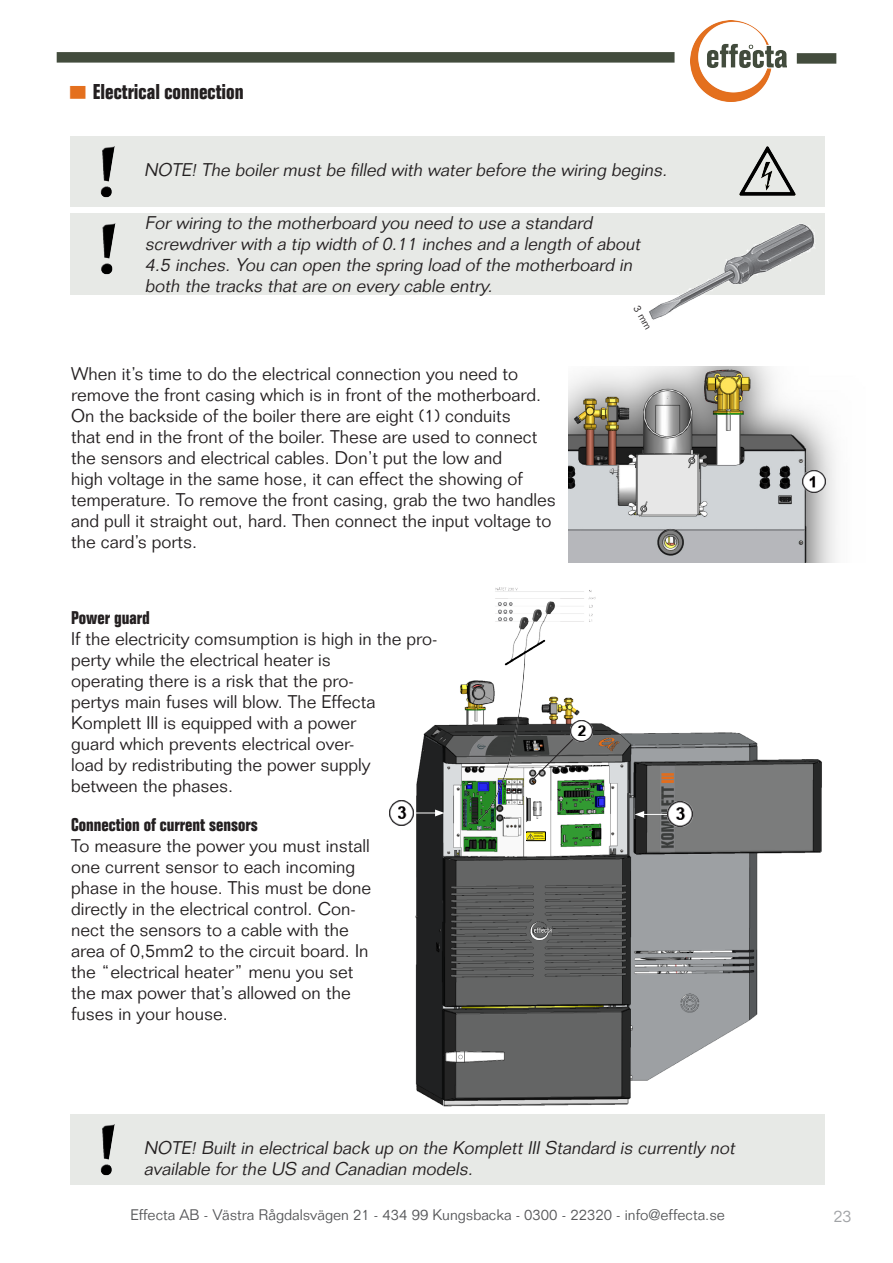
<style>
.page{position:relative;width:893px;height:1263px;background:#fff}
.page>*{position:absolute;margin:0;border:0;box-sizing:border-box;transform-origin:0 0}
.Rubrik{font:700 condensed 21px "Folio Std";color:#231f20}
.Bröd{font:300 18px/21px "Folio Std";color:#231f20}
.Bröd-2{font:italic 300 18px/21px "Folio Std";color:#231f20}
.Rubrik_bröd{font:700 condensed 18px "Folio Std";color:#231f20}
.t1{font:300 16.5px "Folio Std";color:#a1a3a6}
.t2{font:300 15px "Folio Std";color:#57585a}
.s1{font-family:"Impact";font-weight:400;font-stretch:normal;color:#e4701e}
</style>
<div class="page">
<div style="left:57px;top:52px;width:618px;height:11px;background:#434c3d"></div>
<div style="left:797px;top:53px;width:39px;height:11px;background:#434c3d"></div>
<img style="left:690px;top:20px;width:97px;height:82px">
<div style="left:70px;top:136px;width:755px;height:70px;background:#e7e9e6"></div>
<img style="left:100px;top:146px;width:15px;height:52px">
<img style="left:739px;top:146px;width:57px;height:50px">
<div style="left:70px;top:214px;width:755px;height:81px;background:#e7e9e6"></div>
<img style="left:101px;top:223px;width:15px;height:52px">
<img style="left:650px;top:224px;width:166px;height:96px">
<img style="left:568px;top:367px;width:268px;height:195px">
<img style="left:803px;top:470px;width:23px;height:23px">
<img style="left:397px;top:683px;width:425px;height:424px">
<img style="left:467px;top:587px;width:131px;height:239px">
<svg style="left:532px;top:736px;width:44px;height:44px"></svg>
<img style="left:571px;top:720px;width:21px;height:22px">
<hr style="left:642px;top:814px;width:36px;height:1px;background:#fff">
<svg style="left:635px;top:811px;width:9px;height:7px"></svg>
<div style="left:526px;top:832px;width:19px;height:9px;background:#f9ea02"></div>
<div style="left:526px;top:832px;width:20px;height:9px;border:1px solid #000"></div>
<svg style="left:527px;top:833px;width:7px;height:6px"></svg>
<hr style="left:401px;top:813px;width:36px;height:1px;background:#fff">
<svg style="left:435px;top:809px;width:10px;height:7px"></svg>
<img style="left:389px;top:801px;width:25px;height:25px">
<img style="left:668px;top:801px;width:25px;height:25px">
<div style="left:70px;top:1114px;width:755px;height:70px;background:#e7e9e6"></div>
<img style="left:100px;top:1124px;width:15px;height:52px">
<p class="Rubrik" style="left:70px;top:80px;width:175px"><span class="s1">▀</span> Electrical connection</p>
<p class="Bröd-2" style="left:144px;top:160px;width:528px">NOTE! The boiler must be filled with water before the wiring begins.</p>
<p class="Bröd-2" style="left:145px;top:212px;width:452px">For wiring to the motherboard you need to use a standard</p>
<p class="Bröd-2" style="left:145px;top:233px;width:500px">screwdriver with a tip width of 0.11 inches and a length of about</p>
<p class="Bröd-2" style="left:145px;top:254px;width:493px">4.5 inches. You can open the spring load of the motherboard in</p>
<p class="Bröd-2" style="left:145px;top:275px;width:353px">both the tracks that are on every cable entry.</p>
<p class="Bröd" style="left:71px;top:363px;width:486px">When it’s time to do the electrical connection you need to remove the front casing which is in front of the motherboard.<br>On the backside of the boiler there are eight (1) conduits<br>that end in the front of the boiler. These are used to connect the sensors and electrical cables. Don’t put the low and<br>high voltage in the same hose, it can effect the showing of temperature. To remove the front casing, grab the two handles and pull it straight out, hard. Then connect the input voltage to the card’s ports.</p>
<p class="Rubrik_bröd" style="left:71px;top:607px;width:80px">Power guard</p>
<p class="Bröd" style="left:71px;top:628px;width:368px">If the electricity comsumption is high in the pro&shy;perty while the electrical heater is<br>operating there is a risk that the pro-<br>pertys main fuses will blow. The Effecta Komplett III is equipped with a power<br>guard which prevents electrical over-<br>load by redistributing the power supply between the phases.</p>
<p class="Rubrik_bröd" style="left:71px;top:815px;width:188px">Connection of current sensors</p>
<p class="Bröd" style="left:71px;top:836px;width:300px">To measure the power you must install</p>
<p class="Bröd" style="left:71px;top:857px;width:285px">one current sensor to each incoming</p>
<p class="Bröd" style="left:71px;top:878px;width:301px">phase in the house. This must be done</p>
<p class="Bröd" style="left:71px;top:899px;width:299px">directly in the electrical control. Con&shy;nect the sensors to a cable with the area of 0,5mm2 to the circuit board. In the “electrical heater” menu you set the max power that’s allowed on the fuses in your house.</p>
<p class="Bröd-2" style="left:144px;top:1137px;width:596px">NOTE! Built in electrical back up on the Komplett III Standard is currently not available for the US and Canadian models.</p>
<p class="t2" style="left:130px;top:1205px;width:596px">Effecta AB - Västra Rågdalsvägen 21 - 434 99 Kungsbacka - 0300 - 22320 - info@effecta.se</p>
<p class="t1" style="left:833px;top:1206px;width:20px">23</p>
</div>
